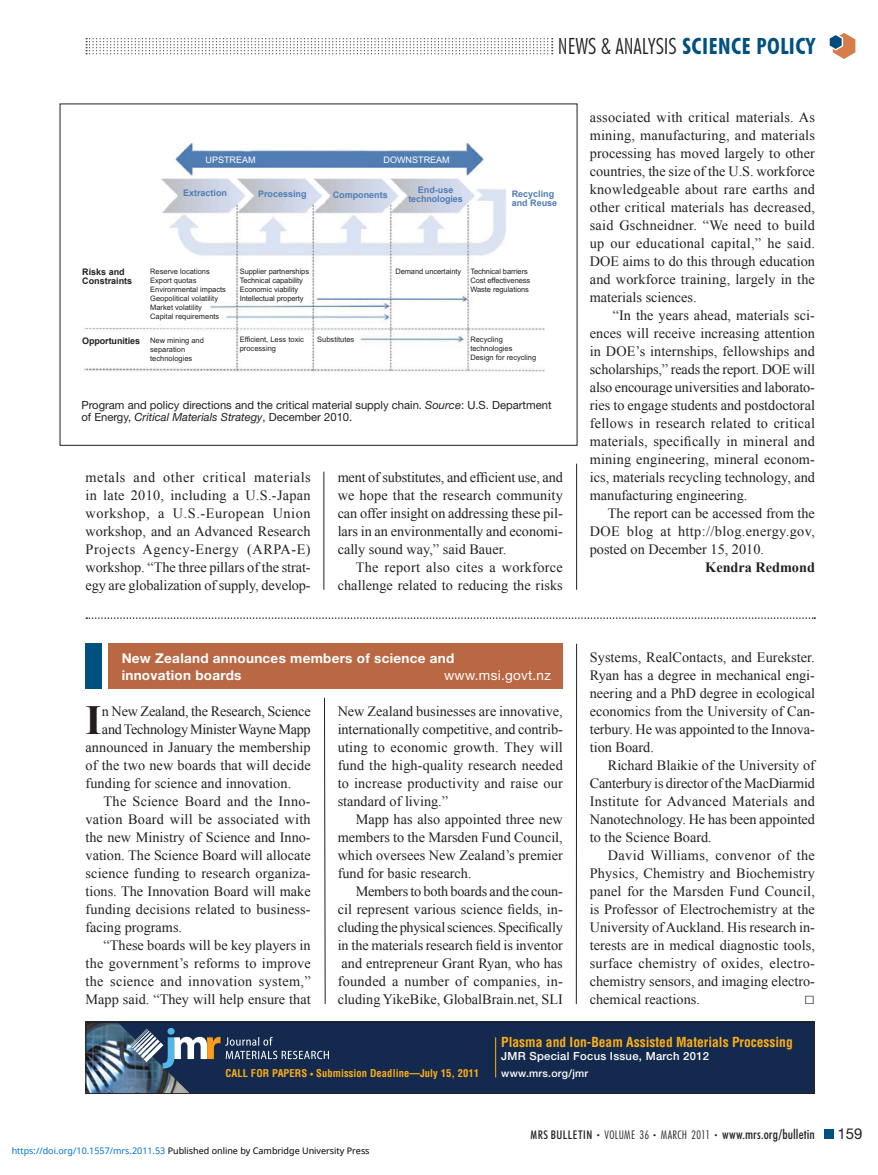
<style>
.page{position:relative;width:878px;height:1175px;background:#fff}
.page>*{position:absolute;margin:0;border:0;box-sizing:border-box;transform-origin:0 0}
.t1{font:700 41.4px "Times New Roman";color:#231f20}
.t2{font:300 condensed 22.5px "Futura BT";color:#231f20}
.t3{font:18px "Times New Roman";color:#231f20}
.t4{font:15px "Helvetica Neue LT Std";color:#231f20}
.t5{font:14.25px/18px "Times New Roman";color:#231f20;text-align:justify}
.t6{font:14.25px "Times New Roman";letter-spacing:.02em;color:#231f20}
.t7{font:14.25px "Times New Roman";letter-spacing:.025em;color:#231f20}
.t8{font:14.25px "Times New Roman";letter-spacing:-.02em;color:#231f20}
.t9{font:700 14.25px "Times New Roman";color:#231f20}
.t10{font:700 13.5px/16.5px "Helvetica Neue LT Std";letter-spacing:.02em;color:#fff}
.t11{font:500 condensed 13.5px "Futura BT";letter-spacing:.01em;color:#231f20}
.t12{font:700 condensed 13.5px "Helvetica LT Std";color:#fcaf17}
.t13{font:13.5px "Helvetica Neue LT Std";letter-spacing:.02em;color:#fff}
.t14{font:11.25px/12.8px "Helvetica Neue LT Std";color:#231f20}
.t15{font:500 11.25px "Helvetica Neue LT Std";letter-spacing:.025em;color:#fff}
.t16{font:700 condensed 10.5px "Helvetica LT Std";letter-spacing:.01em;color:#fcaf17}
.t17{font:500 10.5px "Helvetica Neue LT Std";letter-spacing:.025em;color:#fff}
.t18{font:9px "Noto Sans";color:#000}
.t19{font:700 9px/9px "Arial";color:#527db4;text-align:center}
.t20{font:700 9px/9px "Arial";color:#231f20}
.t21{font:9px "Arial";color:#fff}
.t22{font:7.5px/9px "Arial";color:#231f20}
.s1{font-weight:700;color:#005080}
.s2{font-style:italic}
.s3{color:#0172cf}
.s4{font-size:12px}
.s5{font-weight:300;font-size:7.5px}
.s6{font-weight:300;font-size:12px}
</style>
<div class="page">
<div style="left:824px;top:1130px;width:9px;height:8px;background:#005080"></div>
<svg style="left:86px;top:38px;width:466px;height:16px"></svg>
<svg style="left:829px;top:33px;width:26px;height:26px"></svg>
<hr style="left:323px;top:471px;width:1px;height:119px;background:#231f20">
<hr style="left:576px;top:464px;width:1px;height:126px;background:#231f20">
<svg style="left:86px;top:617px;width:729px;height:2px"></svg>
<div style="left:108px;top:644px;width:454px;height:45px;background:#b96843"></div>
<div style="left:86px;top:644px;width:16px;height:45px;background:#005080"></div>
<svg style="left:324px;top:643px;width:253px;height:361px"></svg>
<img style="left:83px;top:142px;width:462px;height:229px">
<div style="left:86px;top:1022px;width:728px;height:72px;background:#13294d"></div>
<img style="left:88px;top:1024px;width:101px;height:68px">
<hr style="left:495px;top:1037px;width:1px;height:40px;background:#fcaf17">
<div style="left:86px;top:1022px;width:728px;height:72px;border:1px solid #231f20"></div>
<svg style="left:130px;top:1028px;width:199px;height:48px"></svg>
<h2 class="t2" style="left:558px;top:38px;width:258px">NEWS &amp; ANALYSIS <span class="s1">SCIENCE POLICY</span></h2>
<p class="t21" style="left:205px;top:156px;width:52px">UPSTREAM</p>
<p class="t21" style="left:383px;top:156px;width:67px">DOWNSTREAM</p>
<p class="t19" style="left:183px;top:189px;width:46px">Extraction</p>
<p class="t19" style="left:258px;top:190px;width:50px">Processing</p>
<p class="t19" style="left:333px;top:190px;width:56px">Components</p>
<p class="t19" style="left:408px;top:186px;width:56px">End-use technologies</p>
<p class="t19" style="left:512px;top:189px;width:47px;text-align:left">Recycling and Reuse</p>
<p class="t20" style="left:82px;top:267px;width:52px">Risks and<br>Constraints</p>
<p class="t20" style="left:82px;top:336px;width:59px">Opportunities</p>
<p class="t22" style="left:150px;top:268px;width:77px">Reserve locations<br>Export quotas<br>Environmental impacts<br>Geopolitical volatility<br>Market volatility<br>Capital requirements</p>
<p class="t22" style="left:240px;top:268px;width:71px">Supplier partnerships<br>Technical capability<br>Economic viability<br>Intellectual property</p>
<p class="t22" style="left:470px;top:268px;width:61px;text-indent:-75px">Demand uncertainty Technical barriers<br>Cost effectiveness<br>Waste regulations</p>
<p class="t22" style="left:150px;top:337px;width:55px">New mining and separation technologies</p>
<p class="t22" style="left:240px;top:336px;width:66px">Efficient, Less toxic processing</p>
<p class="t22" style="left:317px;top:336px;width:39px">Substitutes</p>
<p class="t22" style="left:470px;top:336px;width:67px">Recycling technologies<br>Design for recycling</p>
<p class="t14" style="left:81px;top:400px;width:471px">Program and policy directions and the critical material supply chain. <span class="s2">Source</span>: U.S. Department of Energy, <span class="s2">Critical Materials Strategy</span>, December 2010.</p>
<p class="t5" style="left:86px;top:468px;width:227px">metals and other critical materials in late 2010, including a U.S.-Japan workshop, a U.S.-European Union workshop, and an Advanced Research Projects Agency-Energy (ARPA-E) workshop. “The three pillars of the strat&shy;egy are globalization of supply, develop-</p>
<p class="t5" style="left:337px;top:468px;width:227px">ment of substitutes, and efficient use, and we hope that the research community can offer insight on addressing these pil&shy;lars in an environmentally and economi&shy;cally sound way,” said Bauer.</p>
<p class="t5" style="left:337px;top:558px;width:227px;text-align:right">The report also cites a workforce challenge related to reducing the risks</p>
<p class="t10" style="left:122px;top:652px;width:334px">New Zealand announces members of science and innovation boards</p>
<p class="t13" style="left:444px;top:670px;width:108px">www.msi.govt.nz</p>
<h1 class="t1" style="left:86px;top:697px;width:18px">I</h1>
<p class="t5" style="left:102px;top:702px;width:210px">n New Zealand, the Research, Science</p>
<p class="t8" style="left:102px;top:721px;width:210px">and Technology Minister Wayne Mapp</p>
<p class="t5" style="left:86px;top:738px;width:227px">announced in January the membership</p>
<p class="t5" style="left:86px;top:756px;width:227px">of the two new boards that will decide</p>
<p class="t5" style="left:86px;top:774px;width:207px">funding for science and innovation.</p>
<p class="t6" style="left:104px;top:793px;width:209px">The Science Board and the Inno-</p>
<p class="t6" style="left:86px;top:811px;width:227px">vation Board will be associated with</p>
<p class="t5" style="left:86px;top:828px;width:227px">the new Ministry of Science and Inno-</p>
<p class="t5" style="left:86px;top:846px;width:227px">vation. The Science Board will allocate</p>
<p class="t5" style="left:86px;top:864px;width:227px">science funding to research organiza-</p>
<p class="t5" style="left:86px;top:882px;width:227px">tions. The Innovation Board will make</p>
<p class="t5" style="left:86px;top:900px;width:227px">funding decisions related to business-</p>
<p class="t5" style="left:86px;top:918px;width:98px">facing programs.</p>
<p class="t5" style="left:104px;top:936px;width:209px">“These boards will be key players in</p>
<p class="t5" style="left:86px;top:954px;width:227px">the government’s reforms to improve</p>
<p class="t7" style="left:86px;top:973px;width:227px">the science and innovation system,”</p>
<p class="t5" style="left:86px;top:990px;width:227px">Mapp said. “They will help ensure that</p>
<p class="t5" style="left:338px;top:702px;width:227px">New Zealand businesses are innovative, internationally competitive, and contrib&shy;uting to economic growth. They will fund the high-quality research needed to increase productivity and raise our standard of living.”</p>
<p class="t5" style="left:338px;top:810px;width:227px;text-indent:18px">Mapp has also appointed three new members to the Marsden Fund Council, which oversees New Zealand’s premier fund for basic research.</p>
<p class="t5" style="left:338px;top:882px;width:227px;text-indent:18px">Members to both boards and the coun&shy;cil represent various science fields, in&shy;cluding the physical sciences. Specifically in the materials research field is inventor and entrepreneur Grant Ryan, who has founded a number of companies, in&shy;cluding YikeBike, GlobalBrain.net, SLI</p>
<p class="t5" style="left:589px;top:108px;width:227px">associated with critical materials. As mining, manufacturing, and materials processing has moved largely to other countries, the size of the U.S. workforce knowledgeable about rare earths and other critical materials has decreased, said Gschneidner. “We need to build up our educational capital,” he said.<br>DOE aims to do this through education and workforce training, largely in the materials sciences.</p>
<p class="t5" style="left:589px;top:306px;width:227px;text-indent:23px">“In the years ahead, materials sci&shy;ences will receive increasing attention in DOE’s internships, fellowships and scholarships,” reads the report. DOE will also encourage universities and laborato&shy;ries to engage students and postdoctoral fellows in research related to critical materials, specifically in mineral and mining engineering, mineral econom&shy;ics, materials recycling technology, and manufacturing engineering.</p>
<p class="t5" style="left:589px;top:504px;width:227px;text-indent:18px">The report can be accessed from the DOE blog at http://blog.energy.gov, posted on December 15, 2010.</p>
<p class="t9" style="left:705px;top:559px;width:111px">Kendra Redmond</p>
<p class="t5" style="left:590px;top:648px;width:227px">Systems, RealContacts, and Eurekster.<br>Ryan has a degree in mechanical engi&shy;neering and a PhD degree in ecological economics from the University of Can&shy;terbury. He was appointed to the Innova&shy;tion Board.</p>
<p class="t5" style="left:590px;top:756px;width:227px;text-indent:18px">Richard Blaikie of the University of Canterbury is director of the MacDiarmid Institute for Advanced Materials and Nanotechnology. He has been appointed to the Science Board.</p>
<p class="t5" style="left:590px;top:846px;width:227px;text-indent:18px">David Williams, convenor of the Physics, Chemistry and Biochemistry panel for the Marsden Fund Council, is Professor of Electrochemistry at the University of Auckland. His research in&shy;terests are in medical diagnostic tools, surface chemistry of oxides, electro&shy;chemistry sensors, and imaging electro&shy;chemical reactions.</p>
<p class="t3" style="left:804px;top:987px;width:12px">□</p>
<p class="t12" style="left:501px;top:1037px;width:293px">Plasma and Ion-Beam Assisted Materials Processing</p>
<p class="t15" style="left:501px;top:1052px;width:209px">JMR Special Focus Issue, March 2012</p>
<p class="t16" style="left:226px;top:1070px;width:255px">CALL FOR PAPERS Submission Deadline—July 15, 2011</p>
<p class="t17" style="left:501px;top:1069px;width:88px">www.mrs.org/jmr</p>
<p class="t18" style="left:12px;top:1143px;width:359px"><span class="s3">https://doi.org/10.1557/mrs.2011.53</span> Published online by Cambridge University Press</p>
<p class="t11" style="left:530px;top:1129px;width:286px"><span class="s4">MRS BULLETIN</span> <span class="s5">•</span> <span class="s6">VOLUME 36</span> <span class="s5">•</span> <span class="s6">MARCH 2011</span> <span class="s5">•</span> www.mrs.org/bulletin</p>
<p class="t4" style="left:837px;top:1128px;width:27px">159</p>
</div>
